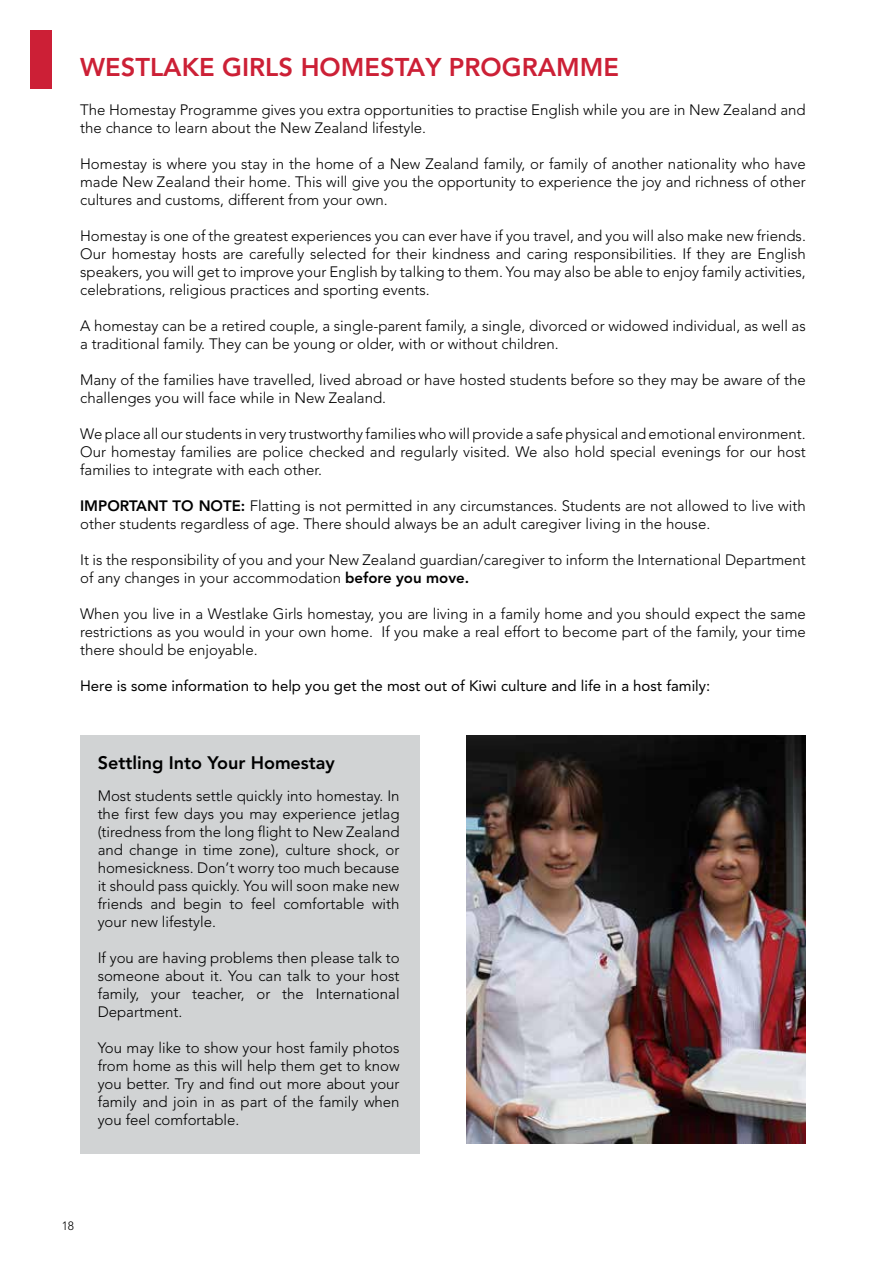
<style>
.page{position:relative;width:893px;height:1263px;background:#fff}
.page>*{position:absolute;margin:0;border:0;box-sizing:border-box;transform-origin:0 0}
.t1{font:800 25.5px "Avenir";color:#cc2036}
.t2{font:800 18px "Avenir";color:#000}
.t3{font:300 15px/18px "Avenir";color:#000;text-align:justify}
.t4{font:15px "Avenir";color:#000}
.t5{font:300 12px "Avenir";color:#000}
.s1{font-weight:800}
</style>
<div class="page">
<div style="left:80px;top:736px;width:339px;height:418px;background:#d1d3d4"></div>
<div style="left:30px;top:30px;width:22px;height:58px;background:#cc1f36"></div>
<img style="left:466px;top:736px;width:340px;height:408px">
<h1 class="t1" style="left:80px;top:48px;width:540px">WESTLAKE GIRLS HOMESTAY PROGRAMME</h1>
<p class="t3" style="left:80px;top:102px;width:727px">The Homestay Programme gives you extra opportunities to practise English while you are in New Zealand and the chance to learn about the New Zealand lifestyle.</p>
<p class="t3" style="left:80px;top:156px;width:727px">Homestay is where you stay in the home of a New Zealand family, or family of another nationality who have made New Zealand their home. This will give you the opportunity to experience the joy and richness of other cultures and customs, different from your own.</p>
<p class="t3" style="left:80px;top:228px;width:727px">Homestay is one of the greatest experiences you can ever have if you travel, and you will also make new friends.<br>Our homestay hosts are carefully selected for their kindness and caring responsibilities. If they are English speakers, you will get to improve your English by talking to them. You may also be able to enjoy family activities, celebrations, religious practices and sporting events.</p>
<p class="t3" style="left:80px;top:318px;width:727px">A homestay can be a retired couple, a single-parent family, a single, divorced or widowed individual, as well as a traditional family. They can be young or older, with or without children.</p>
<p class="t3" style="left:80px;top:372px;width:727px">Many of the families have travelled, lived abroad or have hosted students before so they may be aware of the challenges you will face while in New Zealand.</p>
<p class="t3" style="left:80px;top:426px;width:727px">We place all our students in very trustworthy families who will provide a safe physical and emotional environment.<br>Our homestay families are police checked and regularly visited. We also hold special evenings for our host families to integrate with each other.</p>
<p class="t3" style="left:80px;top:498px;width:727px"><span class="s1">IMPORTANT TO NOTE:</span> Flatting is not permitted in any circumstances. Students are not allowed to live with other students regardless of age. There should always be an adult caregiver living in the house.</p>
<p class="t3" style="left:80px;top:552px;width:727px">It is the responsibility of you and your New Zealand guardian/caregiver to inform the International Department of any changes in your accommodation <span class="s1">before you move.</span></p>
<p class="t3" style="left:80px;top:606px;width:727px">When you live in a Westlake Girls homestay, you are living in a family home and you should expect the same restrictions as you would in your own home. If you make a real effort to become part of the family, your time there should be enjoyable.</p>
<p class="t4" style="left:80px;top:675px;width:632px">Here is some information to help you get the most out of Kiwi culture and life in a host family:</p>
<p class="t2" style="left:98px;top:750px;width:239px">Settling Into Your Homestay</p>
<p class="t3" style="left:98px;top:787px;width:303px">Most students settle quickly into homestay. In the first few days you may experience jetlag (tiredness from the long flight to New Zealand and change in time zone), culture shock, or homesickness. Don’t worry too much because it should pass quickly. You will soon make new friends and begin to feel comfortable with your new lifestyle.</p>
<p class="t3" style="left:98px;top:949px;width:303px">If you are having problems then please talk to someone about it. You can talk to your host family, your teacher, or the International Department.</p>
<p class="t3" style="left:98px;top:1039px;width:303px">You may like to show your host family photos from home as this will help them get to know you better. Try and find out more about your family and join in as part of the family when you feel comfortable.</p>
<p class="t5" style="left:62px;top:1217px;width:14px">18</p>
</div>
